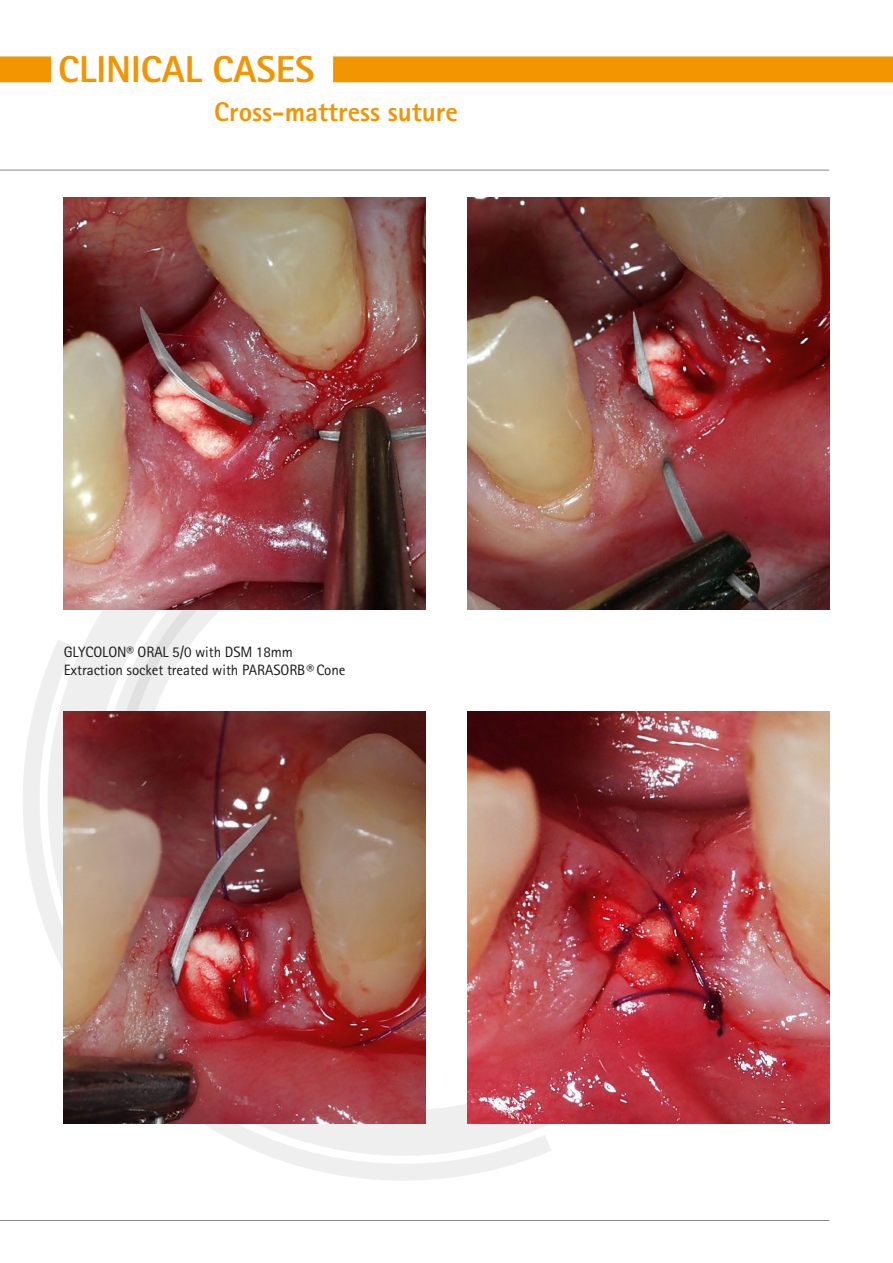
<style>
.page{position:relative;width:893px;height:1263px;background:#fff}
.page>*{position:absolute;margin:0;border:0;box-sizing:border-box;transform-origin:0 0}
.t1{font:800 37.5px "Rotis Sans Serif";color:#f39500}
.t2{font:800 27px "Rotis Sans Serif";color:#f39500}
.t3{font:15px/18px "Rotis Sans Serif";letter-spacing:-.005em;color:#1a1a18}
.s1{font-style:italic}
</style>
<div class="page">
<svg style="left:63px;top:514px;width:610px;height:610px"></svg>
<svg style="left:23px;top:625px;width:535px;height:556px"></svg>
<div style="left:333px;top:56px;width:560px;height:26px;background:#f39500"></div>
<div style="left:0;top:56px;width:51px;height:26px;background:#f39500"></div>
<hr style="left:0;top:170px;width:829px;height:1px;background:#87888a">
<hr style="left:0;top:1220px;width:829px;height:1px;background:#87888a">
<img style="left:468px;top:197px;width:361px;height:412px">
<img style="left:468px;top:711px;width:361px;height:412px">
<img style="left:64px;top:197px;width:361px;height:412px">
<img style="left:64px;top:711px;width:361px;height:412px">
<h1 class="t1" style="left:58px;top:46px;width:258px">CLINICAL CASES</h1>
<h2 class="t2" style="left:214px;top:94px;width:245px">Cross-mattress suture</h2>
<p class="t3" style="left:64px;top:643px;width:283px">GLYCOLON® ORAL 5/0 with DSM 18mm<br>Extraction socket treated with PARASORB<span class="s1">®</span> Cone</p>
</div>
